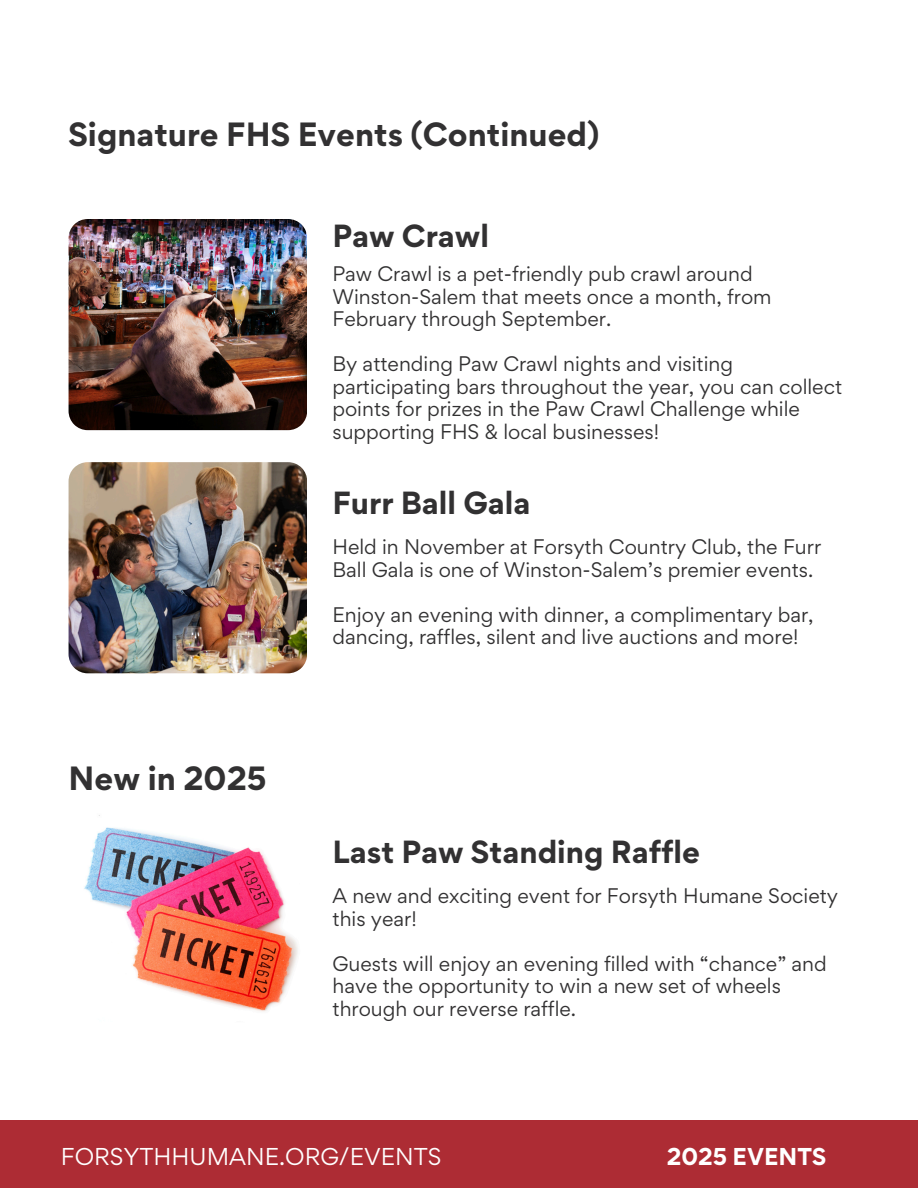
<style>
.page{position:relative;width:918px;height:1188px;background:#fff}
.page>*{position:absolute;margin:0;border:0;box-sizing:border-box;transform-origin:0 0}
.t1{font:700 30px "Gordita";color:#323132}
.t2{font:700 28.65px "Gordita";color:#323132}
.t3{font:21.75px "Gordita";color:#fff}
.t4{font:700 21.75px "Gordita";color:#fff}
.t5{font:18.9px/22.5px "Gordita";color:#323132}
</style>
<div class="page">
<div style="left:0;top:1120px;width:918px;height:68px;background:#ad2c34"></div>
<img style="left:69px;top:219px;width:238px;height:211px">
<img style="left:84px;top:815px;width:214px;height:197px">
<img style="left:69px;top:462px;width:238px;height:211px">
<h1 class="t1" style="left:68px;top:114px;width:532px">Signature FHS Events (Continued)</h1>
<h1 class="t2" style="left:332px;top:216px;width:158px">Paw Crawl</h1>
<p class="t5" style="left:332px;top:262px;width:441px">Paw Crawl is a pet-friendly pub crawl around<br>Winston-Salem that meets once a month, from<br>February through September.</p>
<p class="t5" style="left:332px;top:352px;width:511px">By attending Paw Crawl nights and visiting participating bars throughout the year, you can collect points for prizes in the Paw Crawl Challenge while supporting FHS &amp; local businesses!</p>
<h2 class="t1" style="left:69px;top:758px;width:200px">New in 2025</h2>
<p class="t2" style="left:332px;top:484px;width:200px">Furr Ball Gala</p>
<p class="t5" style="left:332px;top:535px;width:490px">Held in November at Forsyth Country Club, the Furr<br>Ball Gala is one of Winston-Salem’s premier events.</p>
<h3 class="t5" style="left:332px;top:603px;width:483px">Enjoy an evening with dinner, a complimentary bar, dancing, raffles, silent and live auctions and more!</h3>
<h1 class="t2" style="left:333px;top:833px;width:369px">Last Paw Standing Raffle</h1>
<p class="t5" style="left:333px;top:884px;width:507px">A new and exciting event for Forsyth Humane Society this year!</p>
<p class="t5" style="left:333px;top:952px;width:496px">Guests will enjoy an evening filled with “chance” and have the opportunity to win a new set of wheels through our reverse raffle.</p>
<p class="t3" style="left:61px;top:1142px;width:382px">FORSYTHHUMANE.ORG/EVENTS</p>
<h1 class="t4" style="left:667px;top:1142px;width:161px">2025 EVENTS</h1>
</div>
